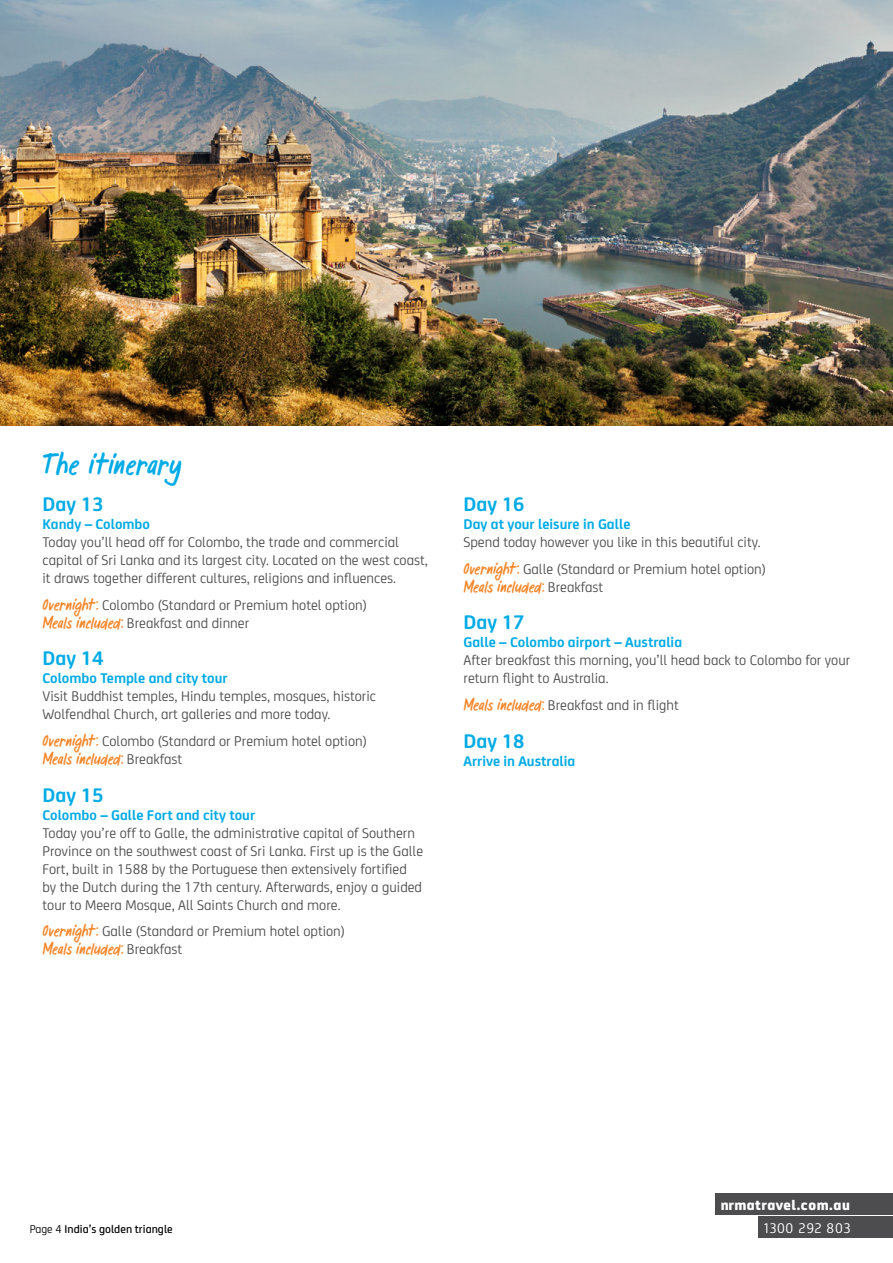
<style>
.page{position:relative;width:893px;height:1263px;background:#fff}
.page>*{position:absolute;margin:0;border:0;box-sizing:border-box;transform-origin:0 0}
.t1{font:30px "Pandanus";letter-spacing:-.055em;color:#00abe6}
.t2{font:700 21px "NRMA";color:#00abe6}
.t3{font:16.5px "Pandanus";letter-spacing:-.06em;color:#f68629}
.t4{font:15px/18px "NRMA";color:#4d4d4f}
.t5{font:700 15px "NRMA";color:#00abe6}
.t6{font:800 15px "NRMA";letter-spacing:.03em;color:#fff}
.t7{font:15px "NRMA";letter-spacing:.02em;color:#fff}
.t8{font:500 12px "NRMA";color:#000}
.s1{font-family:"Pandanus";font-size:16.5px;color:#f68629}
.s2{font-family:"NRMA";font-size:15px;color:#4d4d4f}
.s3{font-weight:400}
</style>
<div class="page">
<img style="left:0;top:0;width:893px;height:425px">
<div style="left:758px;top:1217px;width:135px;height:21px;background:#4d4d4f"></div>
<div style="left:716px;top:1193px;width:177px;height:22px;background:#4d4d4f"></div>
<h1 class="t1" style="left:43px;top:444px;width:141px">The itinerary</h1>
<h2 class="t2" style="left:43px;top:488px;width:62px">Day 13</h2>
<p class="t5" style="left:43px;top:513px;width:109px">Kandy – Colombo</p>
<p class="t4" style="left:43px;top:532px;width:387px">Today you’ll head off for Colombo, the trade and commercial capital of Sri Lanka and its largest city. Located on the west coast, it draws together different cultures, religions and influences.</p>
<p class="t4" style="left:43px;top:595px;width:326px"><span class="s1">Overnight:</span> Colombo (Standard or Premium hotel option)<br><span class="s1">Meals included:</span> Breakfast and dinner</p>
<h2 class="t2" style="left:43px;top:643px;width:62px">Day 14</h2>
<p class="t5" style="left:43px;top:667px;width:187px">Colombo Temple and city tour</p>
<p class="t4" style="left:43px;top:687px;width:335px">Visit Buddhist temples, Hindu temples, mosques, historic<br>Wolfendhal Church, art galleries and more today.</p>
<p class="t4" style="left:43px;top:731px;width:326px"><span class="s1">Overnight:</span> Colombo (Standard or Premium hotel option)</p>
<p class="t3" style="left:43px;top:747px;width:141px">Meals included: <span class="s2">Breakfast</span></p>
<h2 class="t2" style="left:43px;top:779px;width:62px">Day 15</h2>
<p class="t5" style="left:43px;top:803px;width:214px">Colombo – Galle Fort and city tour</p>
<p class="t4" style="left:43px;top:823px;width:382px">Today you’re off to Galle, the administrative capital of Southern Province on the southwest coast of Sri Lanka. First up is the Galle Fort, built in 1588 by the Portuguese then extensively fortified by the Dutch during the 17th century. Afterwards, enjoy a guided tour to Meera Mosque, All Saints Church and more.</p>
<p class="t4" style="left:43px;top:921px;width:304px"><span class="s1">Overnight:</span> Galle (Standard or Premium hotel option)</p>
<p class="t3" style="left:43px;top:937px;width:141px">Meals included: <span class="s2">Breakfast</span></p>
<h2 class="t2" style="left:463px;top:488px;width:62px">Day 16</h2>
<p class="t5" style="left:463px;top:513px;width:168px">Day at your leisure in Galle</p>
<p class="t4" style="left:463px;top:528px;width:304px;line-height:26.5px">Spend today however you like in this beautiful city.<br><span class="s1">Overnight:</span> Galle (Standard or Premium hotel option)</p>
<p class="t3" style="left:463px;top:575px;width:141px">Meals included: <span class="s2">Breakfast</span></p>
<h2 class="t2" style="left:463px;top:607px;width:62px">Day 17</h2>
<p class="t5" style="left:463px;top:631px;width:220px">Galle – Colombo airport – Australia</p>
<p class="t4" style="left:463px;top:651px;width:388px">After breakfast this morning, you’ll head back to Colombo for your return flight to Australia.</p>
<p class="t4" style="left:463px;top:695px;width:217px"><span class="s1">Meals included:</span> Breakfast and in flight</p>
<h2 class="t2" style="left:463px;top:725px;width:62px">Day 18</h2>
<p class="t5" style="left:463px;top:749px;width:113px">Arrive in Australia</p>
<p class="t8" style="left:30px;top:1220px;width:145px"><span class="s3">Page 4</span> India’s golden triangle</p>
<p class="t6" style="left:721px;top:1193px;width:131px">nrmatravel.com.au</p>
<p class="t7" style="left:763px;top:1217px;width:89px">1300 292 803</p>
</div>
